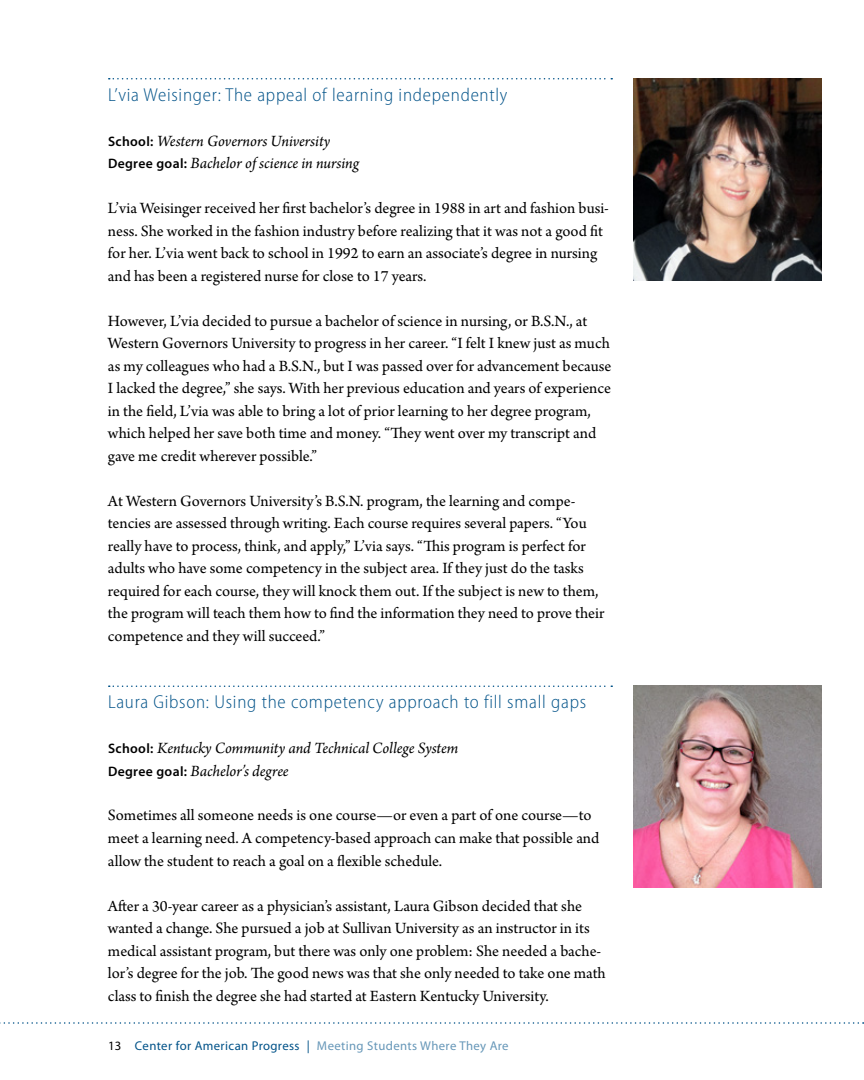
<style>
.page{position:relative;width:864px;height:1080px;background:#fff}
.page>*{position:absolute;margin:0;border:0;box-sizing:border-box;transform-origin:0 0}
.t1{font:300 semi-condensed 18.75px "Myriad Pro";letter-spacing:.04em;color:#005288}
.t2{font:16.5px/22.5px "Arno Pro";color:#000}
.t3{font:italic 16.5px/22.5px "Arno Pro";letter-spacing:-.005em;color:#000}
.t4{font:12.75px "Myriad Pro";letter-spacing:.03em;color:#6697b8}
.s1{font-family:"Myriad Pro";font-weight:600;font-style:normal;font-size:13.65px}
.s2{color:#000}
.s3{color:#005288}
</style>
<div class="page">
<svg style="left:0;top:1022px;width:864px;height:2px"></svg>
<svg style="left:109px;top:78px;width:503px;height:2px"></svg>
<svg style="left:109px;top:686px;width:503px;height:1px"></svg>
<img style="left:633px;top:78px;width:189px;height:202px">
<img style="left:633px;top:686px;width:189px;height:202px">
<p class="t1" style="left:108px;top:84px;width:401px">L’via Weisinger: The appeal of learning independently</p>
<p class="t3" style="left:108px;top:130px;width:253px"><span class="s1">School:</span> Western Governors University<br><span class="s1">Degree goal:</span> Bachelor of science in nursing</p>
<p class="t2" style="left:108px;top:198px;width:502px">L’via Weisinger received her first bachelor’s degree in 1988 in art and fashion busi&shy;ness. She worked in the fashion industry before realizing that it was not a good fit for her. L’via went back to school in 1992 to earn an associate’s degree in nursing and has been a registered nurse for close to 17 years.</p>
<p class="t2" style="left:108px;top:310px;width:505px">However, L’via decided to pursue a bachelor of science in nursing, or B.S.N., at Western Governors University to progress in her career. “I felt I knew just as much as my colleagues who had a B.S.N., but I was passed over for advancement because I lacked the degree,” she says. With her previous education and years of experience in the field, L’via was able to bring a lot of prior learning to her degree program, which helped her save both time and money. “They went over my transcript and gave me credit wherever possible.”</p>
<p class="t2" style="left:108px;top:490px;width:498px">At Western Governors University’s B.S.N. program, the learning and compe&shy;tencies are assessed through writing. Each course requires several papers. “You really have to process, think, and apply,” L’via says. “This program is perfect for adults who have some competency in the subject area. If they just do the tasks required for each course, they will knock them out. If the subject is new to them, the program will teach them how to find the information they need to prove their competence and they will succeed.”</p>
<p class="t1" style="left:108px;top:692px;width:480px">Laura Gibson: Using the competency approach to fill small gaps</p>
<p class="t3" style="left:108px;top:738px;width:352px"><span class="s1">School:</span> Kentucky Community and Technical College System<br><span class="s1">Degree goal:</span> Bachelor’s degree</p>
<p class="t2" style="left:108px;top:805px;width:493px">Sometimes all someone needs is one course—or even a part of one course—to meet a learning need. A competency-based approach can make that possible and allow the student to reach a goal on a flexible schedule.</p>
<p class="t2" style="left:108px;top:895px;width:499px">After a 30-year career as a physician’s assistant, Laura Gibson decided that she wanted a change. She pursued a job at Sullivan University as an instructor in its medical assistant program, but there was only one problem: She needed a bache&shy;lor’s degree for the job. The good news was that she only needed to take one math class to finish the degree she had started at Eastern Kentucky University.</p>
<p class="t4" style="left:108px;top:1038px;width:402px"><span class="s2">13</span> <span class="s3">Center for American Progress |</span> Meeting Students Where They Are</p>
</div>
